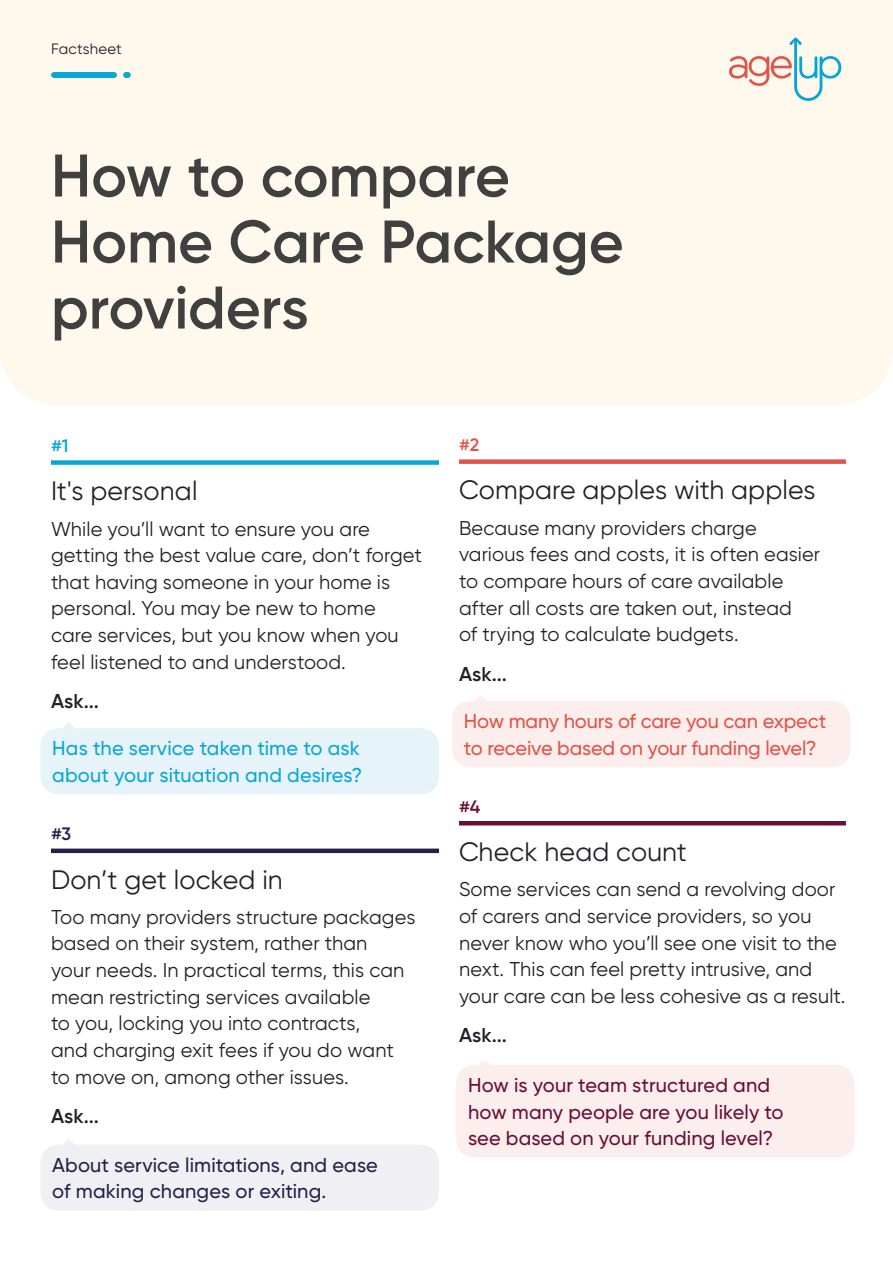
<style>
.page{position:relative;width:893px;height:1263px;background:#fff}
.page>*{position:absolute;margin:0;border:0;box-sizing:border-box;transform-origin:0 0}
.t1{font:600 60px/66px "Gilroy";color:#404040}
.t2{font:26.7px "Gilroy";letter-spacing:.005em;color:#212129}
.t3{font:19.95px/26.7px "Gilroy";letter-spacing:.005em;color:#212129}
.t4{font:500 19.95px/26.7px "Gilroy";letter-spacing:.005em;color:#690f37}
.t5{font:500 19.95px/26.7px "Gilroy";letter-spacing:-.01em;color:#e15548}
.t6{font:500 19.95px/26.7px "Gilroy";letter-spacing:.005em;color:#23234a}
.t7{font:500 19.95px/26.7px "Gilroy";letter-spacing:.005em;color:#0aa7d4}
.t8{font:600 19.95px "Gilroy";letter-spacing:.005em;color:#212129}
.t9{font:600 18px "Gilroy";color:#0aa7d4}
.t10{font:600 18px "Gilroy";color:#23234a}
.t11{font:600 18px "Gilroy";color:#e15548}
.t12{font:600 18px "Gilroy";color:#690f37}
.Body_Text_-_10pt__Le{font:15px "Gilroy";letter-spacing:.015em;color:#212129}
</style>
<div class="page">
<div style="left:0;top:0;width:893px;height:405px;background:#fff8ec"></div>
<div style="left:51px;top:460px;width:388px;height:5px;background:#0aa7d4"></div>
<div style="left:51px;top:848px;width:388px;height:5px;background:#23234a"></div>
<div style="left:459px;top:459px;width:387px;height:5px;background:#e15548"></div>
<hr style="left:459px;top:821px;width:387px;height:4px;background:#690f37">
<div style="left:54px;top:72px;width:60px;height:6px;background:#0aa7d4"></div>
<svg style="left:126px;top:72px;width:2px;height:6px"></svg>
<svg style="left:729px;top:37px;width:113px;height:65px;background:#e6e2db"></svg>
<div style="left:40px;top:1145px;width:399px;height:66px;background:#f0eff3;border-radius:18px"></div>
<svg style="left:63px;top:1139px;width:12px;height:6px"></svg>
<div style="left:456px;top:1065px;width:399px;height:93px;background:#fdeeee;border-radius:18px"></div>
<svg style="left:479px;top:1061px;width:11px;height:4px"></svg>
<div style="left:40px;top:728px;width:399px;height:66px;background:#e6f4f9;border-radius:18px"></div>
<svg style="left:63px;top:722px;width:11px;height:6px"></svg>
<div style="left:452px;top:701px;width:399px;height:66px;background:#fdeeee;border-radius:18px"></div>
<svg style="left:475px;top:695px;width:11px;height:6px"></svg>
<p class="Body_Text_-_10pt__Le" style="left:51px;top:40px;width:72px">Factsheet</p>
<h2 class="t1" style="left:51px;top:142px;width:574px">How to compare<br>Home Care Package providers</h2>
<h3 class="t9" style="left:51px;top:435px;width:19px">#1</h3>
<h3 class="t2" style="left:51px;top:475px;width:148px">It's personal</h3>
<h4 class="t3" style="left:51px;top:515px;width:372px">While you’ll want to ensure you are getting the best value care, don’t forget that having someone in your home is personal. You may be new to home care services, but you know when you feel listened to and understood.</h4>
<h4 class="t8" style="left:51px;top:689px;width:50px">Ask...</h4>
<h4 class="t7" style="left:52px;top:735px;width:311px">Has the service taken time to ask about your situation and desires?</h4>
<h3 class="t10" style="left:51px;top:823px;width:22px">#3</h3>
<h3 class="t2" style="left:51px;top:863px;width:233px">Don’t get locked in</h3>
<h4 class="t3" style="left:51px;top:903px;width:366px">Too many providers structure packages based on their system, rather than<br>your needs. In practical terms, this can mean restricting services available<br>to you, locking you into contracts,<br>and charging exit fees if you do want to move on, among other issues.</h4>
<h4 class="t8" style="left:51px;top:1104px;width:50px">Ask...</h4>
<h4 class="t6" style="left:52px;top:1151px;width:327px">About service limitations, and ease of making changes or exiting.</h4>
<h3 class="t11" style="left:459px;top:434px;width:22px">#2</h3>
<h3 class="t2" style="left:459px;top:474px;width:358px">Compare apples with apples</h3>
<h4 class="t3" style="left:459px;top:514px;width:363px">Because many providers charge various fees and costs, it is often easier to compare hours of care available after all costs are taken out, instead<br>of trying to calculate budgets.</h4>
<h4 class="t8" style="left:459px;top:661px;width:50px">Ask...</h4>
<h4 class="t5" style="left:464px;top:708px;width:364px">How many hours of care you can expect to receive based on your funding level?</h4>
<h3 class="t12" style="left:459px;top:795px;width:23px">#4</h3>
<h3 class="t2" style="left:459px;top:835px;width:229px">Check head count</h3>
<h4 class="t3" style="left:459px;top:876px;width:388px">Some services can send a revolving door of carers and service providers, so you never know who you’ll see one visit to the next. This can feel pretty intrusive, and your care can be less cohesive as a result.</h4>
<h4 class="t8" style="left:459px;top:1023px;width:50px">Ask...</h4>
<h4 class="t4" style="left:468px;top:1071px;width:317px">How is your team structured and how many people are you likely to see based on your funding level?</h4>
</div>
